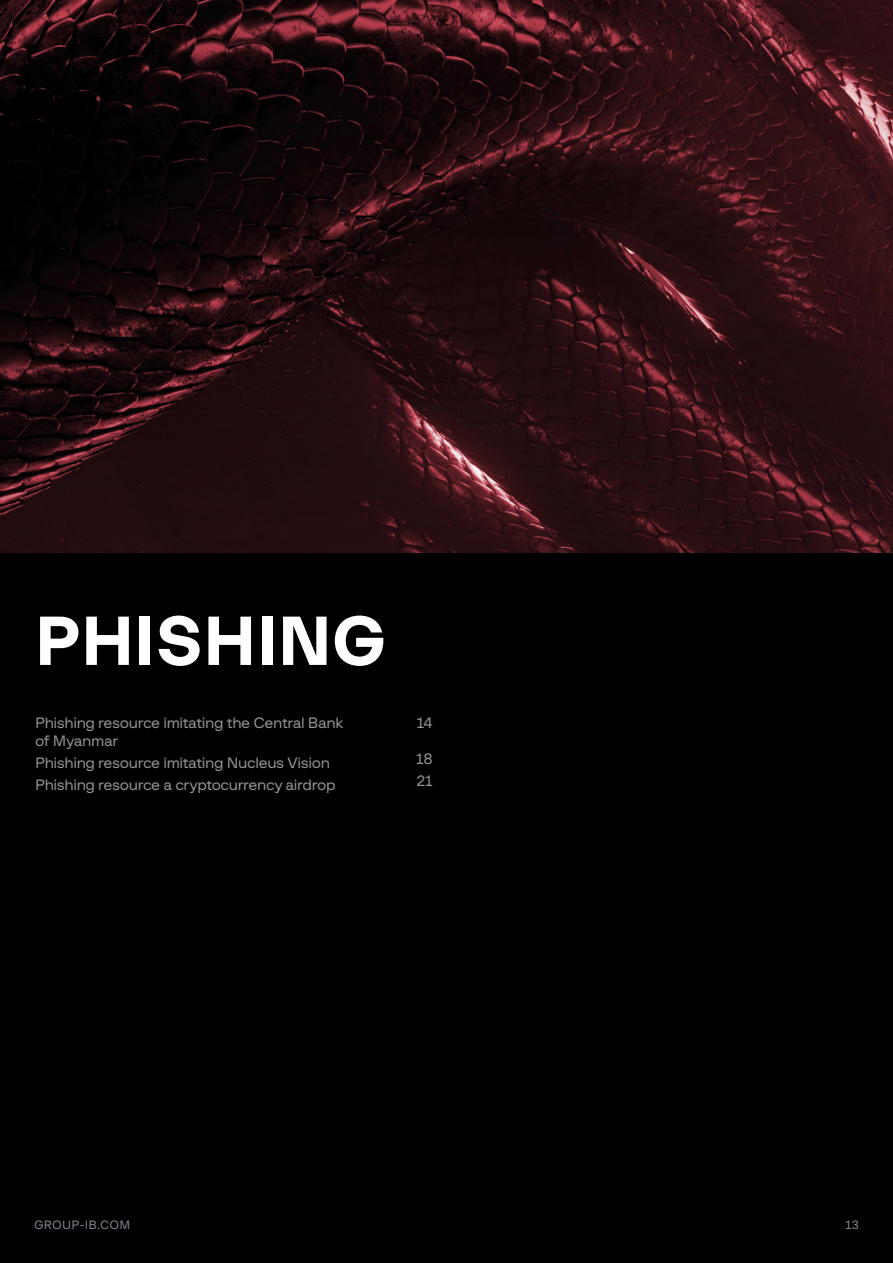
<style>
.page{position:relative;width:893px;height:1263px;background:#000002}
.page>*{position:absolute;margin:0;border:0;box-sizing:border-box;transform-origin:0 0}
.t1{font:69px "G font Bold";letter-spacing:-.02em;color:#fff}
.t2{font:15px/22.2px "G font Regular";letter-spacing:-.025em;color:#939598}
.t3{font:12px "G font Regular";letter-spacing:.02em;color:#818991}
</style>
<div class="page">
<img style="left:0;top:0;width:893px;height:553px">
<h1 class="t1" style="left:34px;top:604px;width:355px">PHISHING</h1>
<p class="t2" style="left:35px;top:714px;width:310px;line-height:18px">Phishing resource imitating the Central Bank of Myanmar</p>
<p class="t2" style="left:35px;top:752px;width:302px">Phishing resource imitating Nucleus Vision<br>Phishing resource a cryptocurrency airdrop</p>
<p class="t2" style="left:417px;top:712px;width:17px">14</p>
<p class="t2" style="left:416px;top:748px;width:18px">18<br>21</p>
<p class="t3" style="left:34px;top:1218px;width:98px">GROUP-IB.COM</p>
<p class="t3" style="left:845px;top:1218px;width:15px">13</p>
</div>
